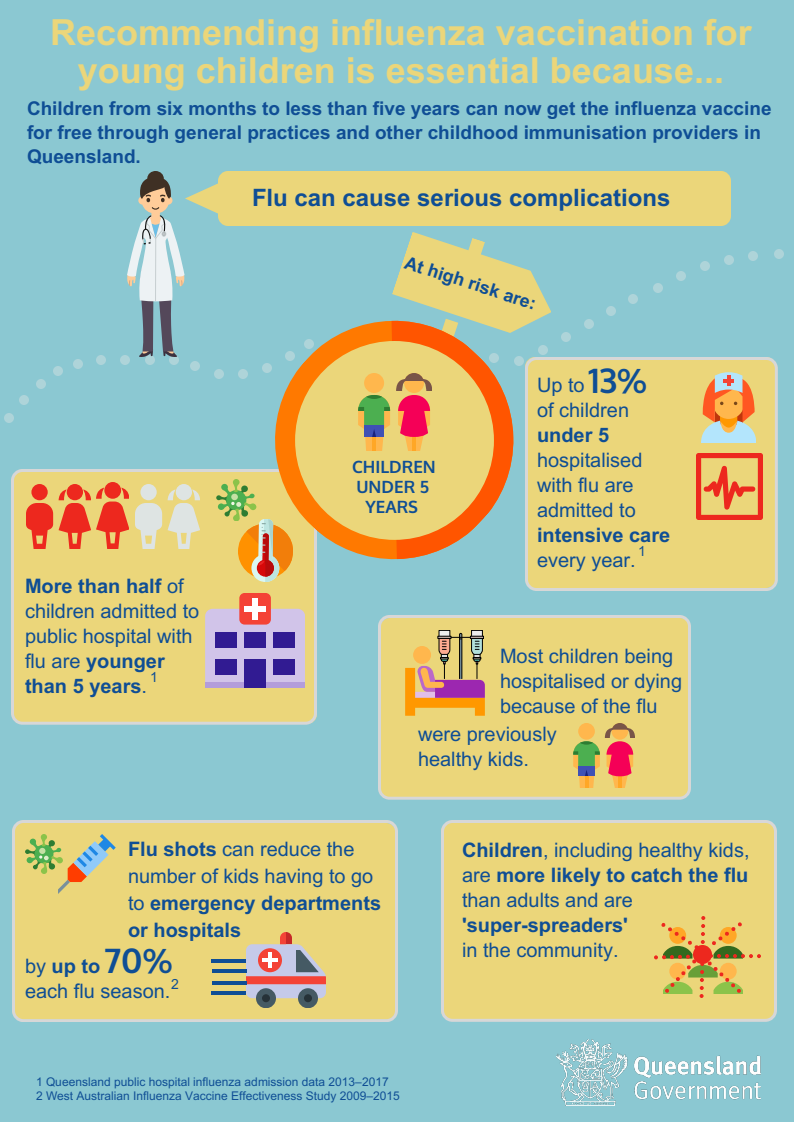
<style>
.page{position:relative;width:794px;height:1122px;background:#8bc8d2}
.page>*{position:absolute;margin:0;border:0;box-sizing:border-box;transform-origin:0 0}
.t1{font:700 36px/38px "Arial";letter-spacing:.005em;color:#ebd67a;text-align:center}
.t2{font:700 34px "Oxygen";color:#0f4e95}
.t3{font:700 24px "Arial";letter-spacing:.005em;color:#0f4e95}
.t4{font:20px/25px "Arial";letter-spacing:.005em;color:#0f4e95}
.t5{font:700 20px/27px "Arial";letter-spacing:.005em;color:#0f4e95}
.t6{font:700 19px/24px "Arial";letter-spacing:.005em;color:#0f4e95}
.t7{font:700 18px "Arial";color:#0f4e95}
.t8{font:700 17px/20px "Oxygen";letter-spacing:.005em;color:#0f4e95;text-align:center}
.t9{font:14px "Arial";color:#0f4e95}
.t10{font:12px/14px "Arial";letter-spacing:.005em;color:#0f4e95}
.s1{font-weight:700}
.s2{font-weight:400}
</style>
<div class="page">
<img style="left:556px;top:1039px;width:205px;height:67px">
<div style="left:218px;top:171px;width:513px;height:55px;background:#ebd67a;border-radius:10px"></div>
<div style="left:12px;top:823px;width:384px;height:197px;background:#ebd67a;border-radius:10px"></div>
<div style="left:525px;top:357px;width:251px;height:231px;background:#ebd67a;border-radius:10px"></div>
<div style="left:380px;top:618px;width:310px;height:180px;background:#ebd67a;border-radius:10px"></div>
<div style="left:298px;top:988px;width:20px;height:20px;background:#455a64;border-radius:50%"></div>
<div style="left:256px;top:988px;width:20px;height:20px;background:#455a64;border-radius:50%"></div>
<div style="left:304px;top:994px;width:8px;height:8px;background:#263238;border-radius:50%"></div>
<div style="left:262px;top:994px;width:8px;height:8px;background:#263238;border-radius:50%"></div>
<svg style="left:246px;top:932px;width:80px;height:66px"></svg>
<div style="left:19px;top:395px;width:10px;height:10px;background:#dee4e3;border-radius:50%;opacity:.43"></div>
<div style="left:14px;top:469px;width:303px;height:255px;background:#ebd67a;border-radius:10px"></div>
<svg style="left:135px;top:484px;width:65px;height:65px"></svg>
<svg style="left:26px;top:482px;width:103px;height:67px"></svg>
<div style="left:205px;top:609px;width:100px;height:73px;background:#d1c4e9"></div>
<div style="left:205px;top:682px;width:100px;height:6px;background:#b39ddb"></div>
<div style="left:216px;top:632px;width:21px;height:16px;background:#311b92"></div>
<div style="left:245px;top:632px;width:21px;height:16px;background:#311b92"></div>
<div style="left:216px;top:659px;width:21px;height:16px;background:#311b92"></div>
<div style="left:274px;top:632px;width:21px;height:16px;background:#311b92"></div>
<div style="left:274px;top:659px;width:21px;height:16px;background:#311b92"></div>
<div style="left:245px;top:659px;width:21px;height:29px;background:#311b92"></div>
<div style="left:239px;top:593px;width:32px;height:32px;background:#f44336;border-radius:5px"></div>
<div style="left:252px;top:598px;width:6px;height:21px;background:#fff"></div>
<div style="left:245px;top:606px;width:21px;height:5px;background:#fff"></div>
<div style="left:11px;top:469px;width:306px;height:256px;border:3px solid #d7d7d7;border-radius:10px"></div>
<svg style="left:25px;top:834px;width:91px;height:60px"></svg>
<svg style="left:701px;top:372px;width:55px;height:71px"></svg>
<hr style="left:723px;top:379px;width:11px;height:4px;background:#f44336">
<svg style="left:696px;top:453px;width:67px;height:67px"></svg>
<div style="left:525px;top:357px;width:253px;height:234px;border:3px solid #d7d7d7;border-radius:10px"></div>
<svg style="left:263px;top:339px;width:263px;height:233px"></svg>
<svg style="left:297px;top:343px;width:33px;height:194px;fill:#ff7900"></svg>
<div style="left:12px;top:820px;width:386px;height:202px;border:3px solid #d7d7d7;border-radius:10px"></div>
<hr style="left:211px;top:959px;width:35px;height:4px;background:#0f4e95">
<hr style="left:212px;top:969px;width:35px;height:4px;background:#0f4e95">
<hr style="left:211px;top:991px;width:35px;height:4px;background:#0f4e95">
<hr style="left:212px;top:981px;width:35px;height:4px;background:#0f4e95">
<div style="left:378px;top:615px;width:313px;height:185px;border:3px solid #d7d7d7;border-radius:10px"></div>
<svg style="left:573px;top:723px;width:62px;height:65px"></svg>
<svg style="left:580px;top:741px;width:13px;height:4px"></svg>
<div style="left:295px;top:341px;width:199px;height:199px;background:#ebd67a;border-radius:50%"></div>
<svg style="left:330px;top:232px;width:221px;height:327px"></svg>
<svg style="left:366px;top:395px;width:16px;height:4px"></svg>
<div style="left:441px;top:822px;width:334px;height:198px;background:#ebd67a;border-radius:10px"></div>
<div style="left:441px;top:820px;width:336px;height:202px;border:3px solid #d7d7d7;border-radius:10px"></div>
<svg style="left:654px;top:916px;width:107px;height:82px"></svg>
<div style="left:693px;top:945px;width:19px;height:19px;background:#ed281e;border-radius:50%"></div>
<div style="left:36px;top:379px;width:10px;height:10px;background:#dee4e3;border-radius:50%;opacity:.43"></div>
<div style="left:53px;top:366px;width:10px;height:10px;background:#dee4e3;border-radius:50%;opacity:.43"></div>
<div style="left:73px;top:359px;width:10px;height:10px;background:#dee4e3;border-radius:50%;opacity:.43"></div>
<div style="left:96px;top:355px;width:10px;height:10px;background:#dee4e3;border-radius:50%;opacity:.43"></div>
<div style="left:120px;top:355px;width:10px;height:10px;background:#aed4d9;border-radius:50%"></div>
<div style="left:145px;top:355px;width:10px;height:10px;background:#aed4d9;border-radius:50%"></div>
<div style="left:169px;top:355px;width:10px;height:10px;background:#aed4d9;border-radius:50%"></div>
<div style="left:4px;top:413px;width:10px;height:10px;background:#dee4e3;border-radius:50%;opacity:.43"></div>
<div style="left:190px;top:361px;width:10px;height:10px;background:#dee4e3;border-radius:50%;opacity:.43"></div>
<div style="left:214px;top:369px;width:10px;height:10px;background:#dee4e3;border-radius:50%;opacity:.43"></div>
<div style="left:238px;top:369px;width:10px;height:10px;background:#dee4e3;border-radius:50%;opacity:.43"></div>
<div style="left:262px;top:363px;width:10px;height:10px;background:#dee4e3;border-radius:50%;opacity:.43"></div>
<div style="left:285px;top:351px;width:10px;height:10px;background:#dee4e3;border-radius:50%;opacity:.43"></div>
<div style="left:514px;top:356px;width:10px;height:10px;background:#dee4e3;border-radius:50%;opacity:.43"></div>
<div style="left:606px;top:306px;width:10px;height:10px;background:#dee4e3;border-radius:50%;opacity:.43"></div>
<div style="left:628px;top:294px;width:10px;height:10px;background:#dee4e3;border-radius:50%;opacity:.43"></div>
<div style="left:653px;top:283px;width:10px;height:10px;background:#dee4e3;border-radius:50%;opacity:.43"></div>
<div style="left:676px;top:271px;width:10px;height:10px;background:#dee4e3;border-radius:50%;opacity:.43"></div>
<div style="left:700px;top:261px;width:10px;height:10px;background:#dee4e3;border-radius:50%;opacity:.43"></div>
<div style="left:724px;top:255px;width:10px;height:10px;background:#dee4e3;border-radius:50%;opacity:.43"></div>
<div style="left:748px;top:251px;width:10px;height:10px;background:#dee4e3;border-radius:50%;opacity:.43"></div>
<div style="left:774px;top:249px;width:10px;height:10px;background:#dee4e3;border-radius:50%;opacity:.43"></div>
<div style="left:147px;top:171px;width:17px;height:15px;background:#3f3024;border-radius:50%"></div>
<svg style="left:127px;top:177px;width:100px;height:180px"></svg>
<div style="left:439px;top:631px;width:11px;height:5px;background:#eee"></div>
<div style="left:472px;top:631px;width:10px;height:5px;background:#eee"></div>
<div style="left:439px;top:630px;width:11px;height:6px;border:1px solid #000"></div>
<div style="left:471px;top:630px;width:12px;height:6px;border:1px solid #000"></div>
<svg style="left:405px;top:633px;width:80px;height:83px"></svg>
<svg style="left:216px;top:479px;width:78px;height:103px"></svg>
<div style="left:304px;top:339px;width:10px;height:10px;background:#dee4e3;border-radius:50%;opacity:.43"></div>
<div style="left:584px;top:319px;width:10px;height:10px;background:#dee4e3;border-radius:50%;opacity:.43"></div>
<div style="left:561px;top:332px;width:10px;height:10px;background:#dee4e3;border-radius:50%;opacity:.43"></div>
<div style="left:538px;top:345px;width:10px;height:10px;background:#dee4e3;border-radius:50%;opacity:.43"></div>
<div style="left:489px;top:353px;width:10px;height:10px;background:#dee4e3;border-radius:50%;opacity:.43"></div>
<h1 class="t1" style="left:50px;top:14px;width:703px">Recommending influenza vaccination for young children is essential because...</h1>
<p class="t6" style="left:27px;top:96px;width:746px">Children from six months to less than five years can now get the influenza vaccine for free through general practices and other childhood immunisation providers in<br>Queensland.</p>
<p class="t3" style="left:252px;top:184px;width:420px">Flu can cause serious complications</p>
<p class="t7" style="left:409px;top:252px;width:138px;rotate:18deg">At high risk are:</p>
<p class="t4" style="left:25px;top:574px;width:176px"><span class="s1">More than half</span> of children admitted to public hospital with flu are <span class="s1">younger than 5 years</span>.</p>
<p class="t9" style="left:150px;top:669px;width:9px">1</p>
<p class="t8" style="left:352px;top:456px;width:85px">CHILDREN<br>UNDER 5<br>YEARS</p>
<h2 class="t2" style="left:588px;top:358px;width:60px">13%</h2>
<p class="t4" style="left:537px;top:373px;width:94px">Up to<br>of children</p>
<p class="t5" style="left:537px;top:422px;width:74px">under 5</p>
<p class="t4" style="left:537px;top:448px;width:107px">hospitalised with flu are admitted to</p>
<p class="t5" style="left:537px;top:522px;width:135px">intensive care</p>
<p class="t4" style="left:537px;top:548px;width:100px">every year.</p>
<p class="t9" style="left:638px;top:543px;width:9px">1</p>
<p class="t4" style="left:500px;top:644px;width:184px">Most children being hospitalised or dying because of the flu</p>
<p class="t4" style="left:418px;top:722px;width:140px">were previously healthy kids.</p>
<p class="t5" style="left:128px;top:836px;width:255px">Flu shots <span class="s2">can reduce the number of kids having to go to</span> emergency departments or hospitals</p>
<p class="t9" style="left:171px;top:976px;width:9px">2</p>
<h2 class="t2" style="left:104px;top:938px;width:70px">70%</h2>
<p class="t4" style="left:25px;top:954px;width:147px">by <span class="s1">up to<br></span>each flu season.</p>
<p class="t10" style="left:36px;top:1075px;width:365px">1 Queensland public hospital influenza admission data 2013–2017<br>2 West Australian Influenza Vaccine Effectiveness Study 2009–2015</p>
<p class="t4" style="left:462px;top:838px;width:289px;text-align:justify"><span class="s1">Children</span>, including healthy kids, are <span class="s1">more likely to catch the flu </span>than adults and are</p>
<p class="t5" style="left:462px;top:912px;width:168px">'super-spreaders'</p>
<p class="t4" style="left:462px;top:938px;width:158px">in the community.</p>
</div>
